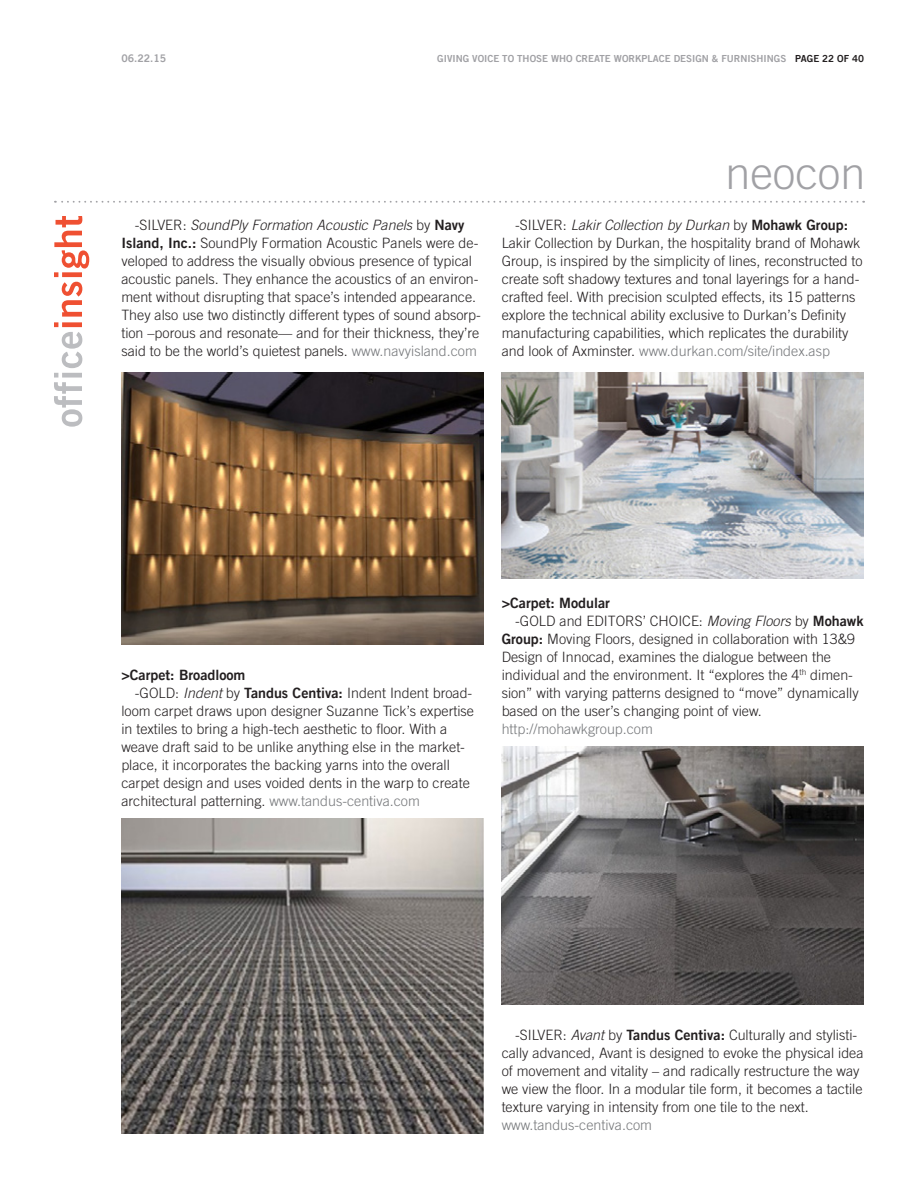
<style>
.page{position:relative;width:918px;height:1188px;background:#fff}
.page>*{position:absolute;margin:0;border:0;box-sizing:border-box;transform-origin:0 0}
.t1{font:300 45px "Trade Gothic LT Com";color:#a1a1a5}
.Feature_Text{font:300 14.25px/18px "Trade Gothic LT Com";color:#231f20}
.Feature_Subhead{font:14.25px "Trade Gothic LT Com Bd 2";color:#231f20}
.t2{font:10.5px "Trade Gothic LT Com Bd 2";color:#a1a1a5}
.t3{font:9.75px "Trade Gothic LT Com Bd 2";color:#a1a1a5}
.s1{color:#231f20}
.s2{font-style:italic}
.s3{font-family:"Trade Gothic LT Com Bd 2";font-weight:400}
.s4{color:#76787b}
</style>
<div class="page">
<svg style="left:55px;top:201px;width:809px;height:2px"></svg>
<svg style="left:54px;top:216px;width:35px;height:211px"></svg>
<img style="left:121px;top:372px;width:363px;height:272px">
<img style="left:121px;top:819px;width:363px;height:315px">
<img style="left:502px;top:372px;width:362px;height:207px">
<img style="left:502px;top:747px;width:362px;height:257px">
<p class="t2" style="left:121px;top:52px;width:46px">06.22.15</p>
<p class="t3" style="left:437px;top:52px;width:428px">GIVING VOICE TO THOSE WHO CREATE WORKPLACE DESIGN &amp; FURNISHINGS <span class="s1">PAGE 22 OF 40</span></p>
<p class="Feature_Text" style="left:121px;top:216px;width:361px;text-indent:14px">-SILVER: <span class="s2">SoundPly Formation Acoustic Panels</span> by <span class="s3">Navy Island, Inc.:</span> SoundPly Formation Acoustic Panels were de&shy;veloped to address the visually obvious presence of typical acoustic panels. They enhance the acoustics of an environ&shy;ment without disrupting that space’s intended appearance.<br>They also use two distinctly different types of sound absorp&shy;tion –porous and resonate— and for their thickness, they’re said to be the world’s quietest panels. <span class="s4">www.navyisland.com</span></p>
<h1 class="t1" style="left:725px;top:146px;width:142px">neocon</h1>
<p class="Feature_Text" style="left:502px;top:216px;width:363px;text-indent:14px">-SILVER: <span class="s2">Lakir Collection by Durkan</span> by <span class="s3">Mohawk Group:<br></span>Lakir Collection by Durkan, the hospitality brand of Mohawk Group, is inspired by the simplicity of lines, reconstructed to create soft shadowy textures and tonal layerings for a hand&shy;crafted feel. With precision sculpted effects, its 15 patterns explore the technical ability exclusive to Durkan’s Definity manufacturing capabilities, which replicates the durability and look of Axminster. <span class="s4">www.durkan.com/site/index.asp</span></p>
<p class="Feature_Subhead" style="left:121px;top:666px;width:126px">&gt;Carpet: Broadloom</p>
<p class="Feature_Text" style="left:121px;top:684px;width:354px;text-indent:14px">-GOLD: <span class="s2">Indent</span> by <span class="s3">Tandus Centiva:</span> Indent Indent broad&shy;loom carpet draws upon designer Suzanne Tick’s expertise in textiles to bring a high-tech aesthetic to floor. With a weave draft said to be unlike anything else in the market&shy;place, it incorporates the backing yarns into the overall carpet design and uses voided dents in the warp to create architectural patterning. <span class="s4">www.tandus-centiva.com</span></p>
<p class="Feature_Subhead" style="left:502px;top:594px;width:110px">&gt;Carpet: Modular</p>
<p class="Feature_Text" style="left:502px;top:612px;width:363px;text-indent:14px">-GOLD and EDITORS’ CHOICE: <span class="s2">Moving Floors</span> by <span class="s3">Mohawk Group:</span> Moving Floors, designed in collaboration with 13&amp;9<br>Design of Innocad, examines the dialogue between the individual and the environment. It “explores the 4<sup>th</sup> dimen&shy;sion” with varying patterns designed to “move” dynamically based on the user’s changing point of view. <span class="s4">http://mohawkgroup.com</span></p>
<p class="Feature_Text" style="left:502px;top:1026px;width:363px;text-indent:14px">-SILVER: <span class="s2">Avant</span> by <span class="s3">Tandus Centiva:</span> Culturally and stylisti&shy;cally advanced, Avant is designed to evoke the physical idea of movement and vitality – and radically restructure the way we view the floor. In a modular tile form, it becomes a tactile texture varying in intensity from one tile to the next. <span class="s4">www.tandus-centiva.com</span></p>
</div>
